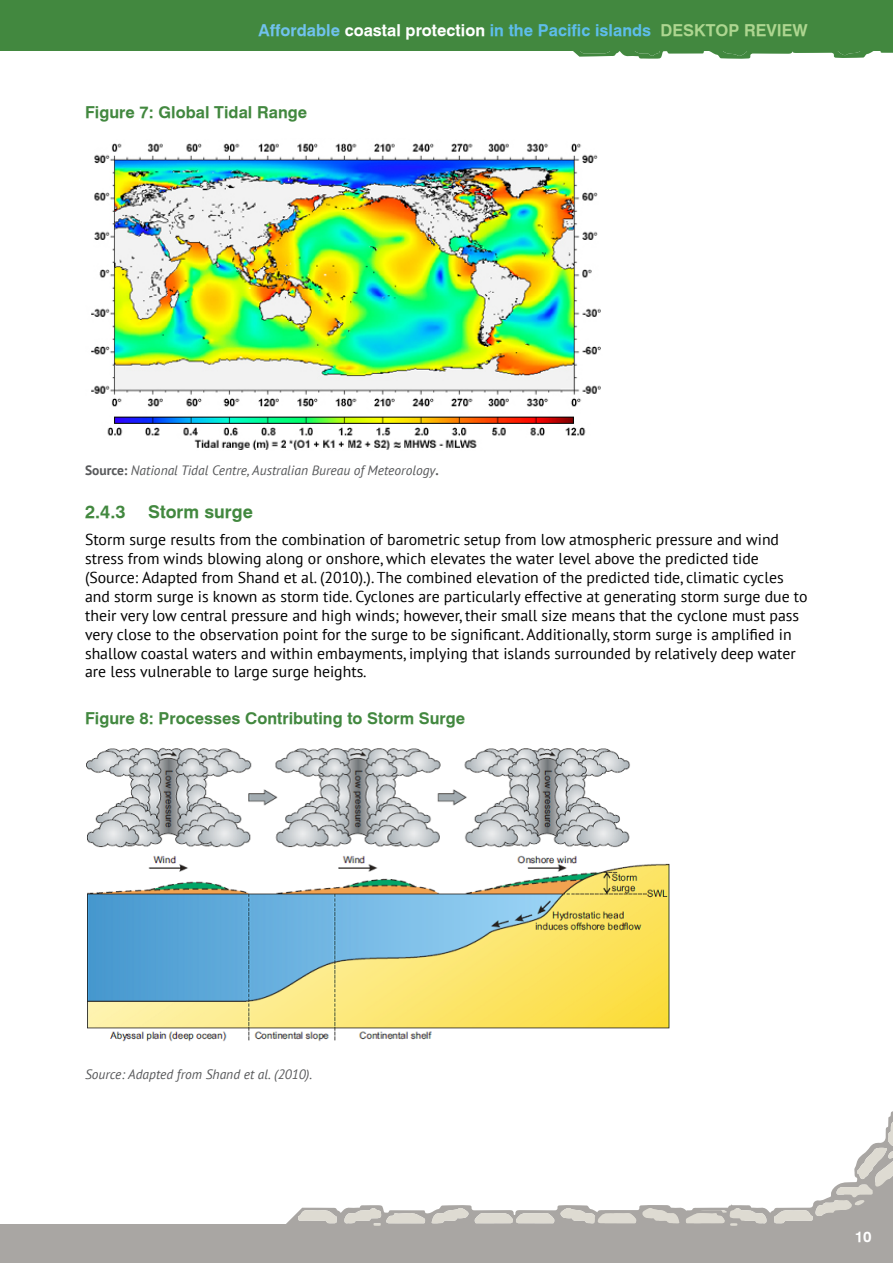
<style>
.page{position:relative;width:893px;height:1263px;background:#fff}
.page>*{position:absolute;margin:0;border:0;box-sizing:border-box;transform-origin:0 0}
.t1{font:700 18px "Geneva";color:#42883f}
.t2{font:700 16.5px "Geneva";color:#42883f}
.t3{font:700 16.5px "Geneva";color:#5ebdeb}
.t4{font:15.75px/18.9px "PT Sans";color:#000}
.t5{font:700 15px "Geneva";color:#fff}
.t6{font:italic 13.5px "PT Sans";color:#58595b}
.s1{color:#71c2ed}
.s2{color:#fff}
.s3{color:#aed690}
.s4{font-weight:700;font-style:normal}
</style>
<div class="page">
<div style="left:0;top:0;width:893px;height:51px;background:#42883f"></div>
<div style="left:0;top:1225px;width:893px;height:38px;background:#a9a6a3"></div>
<svg style="left:774px;top:1111px;width:119px;height:114px"></svg>
<svg style="left:285px;top:1204px;width:483px;height:22px"></svg>
<svg style="left:573px;top:51px;width:320px;height:8px"></svg>
<img style="left:91px;top:143px;width:510px;height:307px">
<img style="left:86px;top:748px;width:584px;height:294px">
<p class="t3" style="left:258px;top:20px;width:551px"><span class="s1">Affordable</span> <span class="s2">coastal protection</span> in the Pacific islands <span class="s3">DESKTOP REVIEW</span></p>
<p class="t2" style="left:85px;top:102px;width:224px">Figure 7: Global Tidal Range</p>
<p class="t6" style="left:85px;top:462px;width:355px"><span class="s4">Source:</span> National Tidal Centre, Australian Bureau of Meteorology<span class="s4">.</span></p>
<p class="t1" style="left:85px;top:500px;width:169px">2.4.3 Storm surge</p>
<p class="t4" style="left:85px;top:530px;width:724px">Storm surge results from the combination of barometric setup from low atmospheric pressure and wind stress from winds blowing along or onshore, which elevates the water level above the predicted tide (Source: Adapted from Shand et al. (2010).). The combined elevation of the predicted tide, climatic cycles and storm surge is known as storm tide. Cyclones are particularly effective at generating storm surge due to their very low central pressure and high winds; however, their small size means that the cyclone must pass very close to the observation point for the surge to be significant. Additionally, storm surge is amplified in shallow coastal waters and within embayments, implying that islands surrounded by relatively deep water are less vulnerable to large surge heights.</p>
<p class="t2" style="left:85px;top:708px;width:382px">Figure 8: Processes Contributing to Storm Surge</p>
<p class="t6" style="left:85px;top:1066px;width:229px">Source: Adapted from Shand et al. (2010).</p>
<p class="t5" style="left:855px;top:1227px;width:18px">10</p>
</div>
